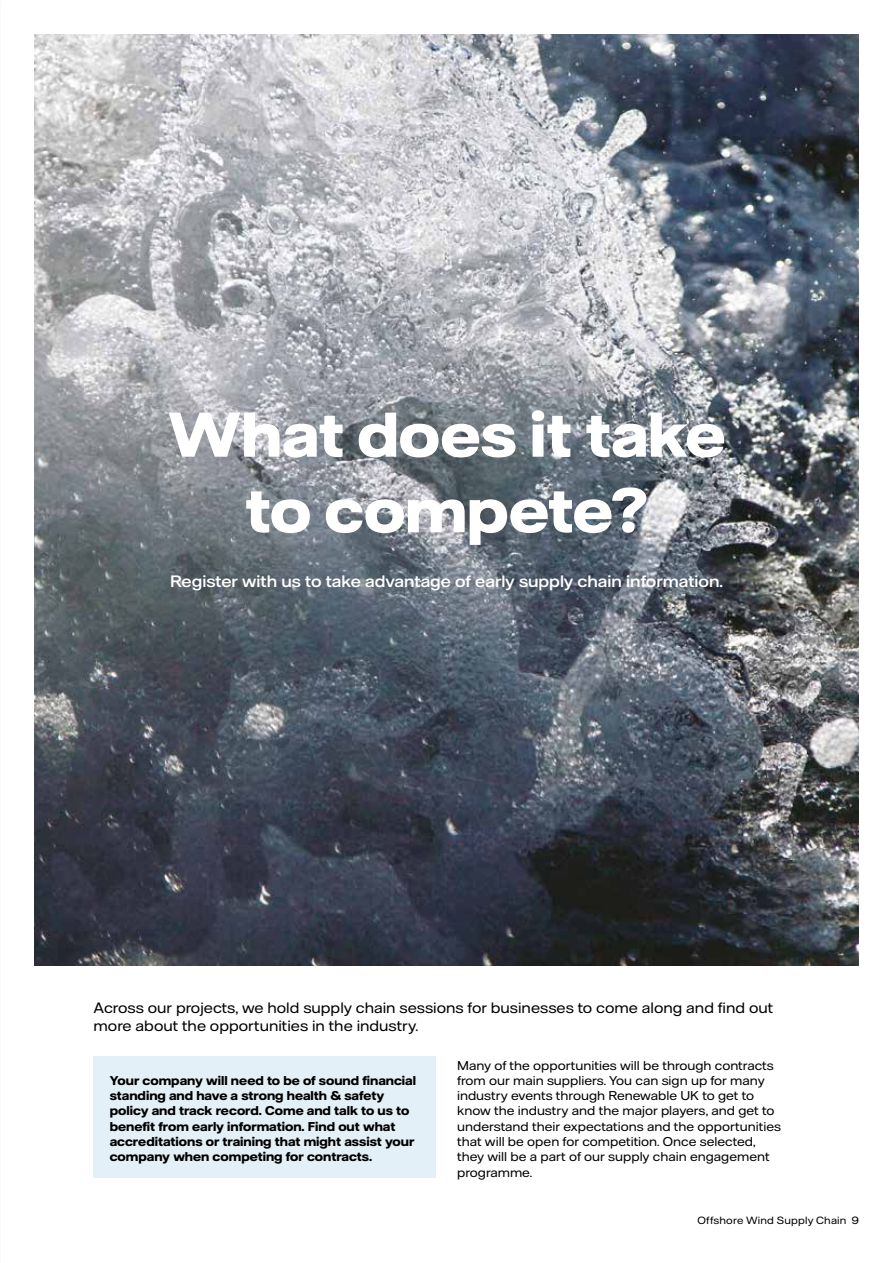
<style>
.page{position:relative;width:893px;height:1263px;background:#fff}
.page>*{position:absolute;margin:0;border:0;box-sizing:border-box;transform-origin:0 0}
.t1{font:700 63px/75.6px "Vattenfall Hall Display";letter-spacing:.01em;color:#fff;text-align:center}
.t2{font:500 16.5px "Vattenfall Hall";color:#fff}
.t3{font:15px/18px "Vattenfall Hall";color:#000}
.t4{font:12.75px/15.3px "Vattenfall Hall";color:#000}
.t5{font:700 12.75px/15.3px "Vattenfall Hall";color:#000}
.t6{font:10.5px "Vattenfall Hall";letter-spacing:.02em;color:#000}
</style>
<div class="page">
<div style="left:94px;top:1057px;width:342px;height:121px;background:#e4f0f7"></div>
<img style="left:34px;top:34px;width:825px;height:932px">
<h1 class="t1" style="left:168px;top:396px;width:559px">What does it take to compete?</h1>
<p class="t2" style="left:170px;top:571px;width:554px">Register with us to take advantage of early supply chain information.</p>
<p class="t3" style="left:94px;top:998px;width:681px">Across our projects, we hold supply chain sessions for businesses to come along and find out more about the opportunities in the industry.</p>
<p class="t5" style="left:110px;top:1072px;width:308px">Your company will need to be of sound financial standing and have a strong health &amp; safety policy and track record. Come and talk to us to benefit from early information. Find out what accreditations or training that might assist your company when competing for contracts.</p>
<p class="t4" style="left:457px;top:1057px;width:325px">Many of the opportunities will be through contracts from our main suppliers. You can sign up for many industry events through Renewable UK to get to know the industry and the major players, and get to understand their expectations and the opportunities that will be open for competition. Once selected, they will be a part of our supply chain engagement programme.</p>
<p class="t6" style="left:697px;top:1214px;width:163px">Offshore Wind Supply Chain 9</p>
</div>
